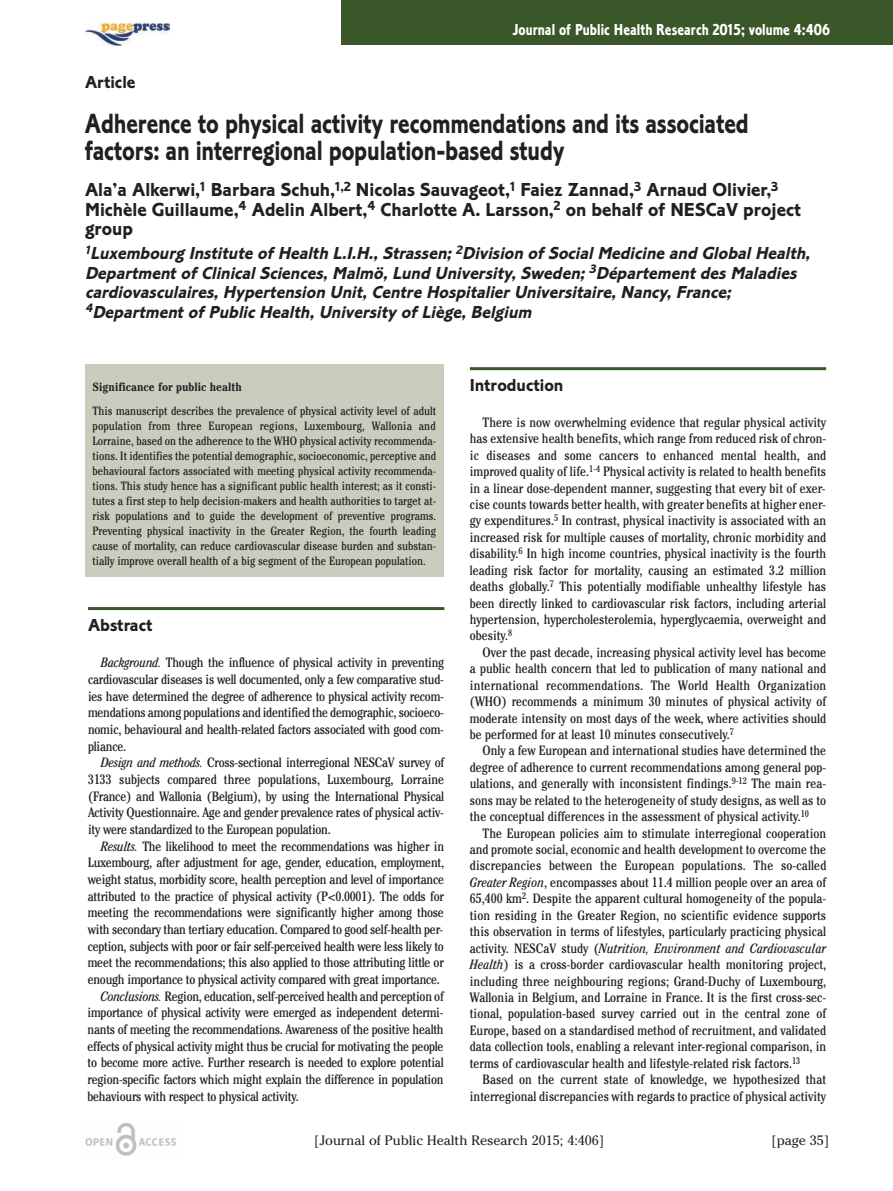
<style>
.page{position:relative;width:893px;height:1191px;background:#fff}
.page>*{position:absolute;margin:0;border:0;box-sizing:border-box;transform-origin:0 0}
.t1{font:28.8px/27px "Corinthian Bold Plain";letter-spacing:-.005em;color:#231f20;scale:.83 1}
.t2{font:19.5px/19.5px "Corinthian Bold Plain";color:#231f20}
.t3{font:italic 18px/19.5px "Corinthian Bold Plain";color:#231f20}
.t4{font:18px "Corinthian Bold Plain";color:#231f20}
.t5{font:16.5px "Corinthian Bold Condensed Plain";color:#fff}
.t6{font:condensed 13.5px/16.5px "Cheltenham";letter-spacing:-.02em;color:#231f20;text-align:justify}
.t7{font:condensed 13.5px/16.5px "Cheltenham";color:#231f20;text-align:right}
.t8{font:13.5px "Cheltenham";color:#231f20}
.t9{font:condensed 12px/15px "Cheltenham";color:#231f20;text-align:justify}
.t10{font:700 condensed 12px "Cheltenham";color:#231f20}
.s1{font-style:italic}
</style>
<div class="page">
<img style="left:85px;top:1123px;width:91px;height:33px">
<div style="left:342px;top:0;width:551px;height:45px;background:#395728"></div>
<img style="left:85px;top:22px;width:84px;height:24px">
<hr style="left:88px;top:607px;width:356px;height:3px;background:#395728">
<hr style="left:470px;top:367px;width:356px;height:3px;background:#395728">
<div style="left:85px;top:365px;width:359px;height:212px;background:#cacdbe"></div>
<h3 class="t4" style="left:85px;top:76px;width:52px">Article</h3>
<p class="t5" style="left:512px;top:24px;width:319px">Journal of Public Health Research 2015; volume 4:406</p>
<h1 class="t1" style="left:85px;top:113px;width:801px">Adherence to physical activity recommendations and its associated factors: an interregional population-based study</h1>
<h2 class="t2" style="left:85px;top:182px;width:718px">Ala’a Alkerwi,<sup>1</sup> Barbara Schuh,<sup>1,2</sup> Nicolas Sauvageot,<sup>1</sup> Faiez Zannad,<sup>3</sup> Arnaud Olivier,<sup>3<br></sup>Michèle Guillaume,<sup>4</sup> Adelin Albert,<sup>4</sup> Charlotte A. Larsson,<sup>2</sup> on behalf of NESCaV project group</h2>
<p class="t3" style="left:85px;top:245px;width:730px"><sup>1</sup>Luxembourg Institute of Health L.I.H., Strassen; <sup>2</sup>Division of Social Medicine and Global Health, Department of Clinical Sciences, Malmö, Lund University, Sweden; <sup>3</sup>Département des Maladies cardiovasculaires, Hypertension Unit, Centre Hospitalier Universitaire, Nancy, France; <sup>4</sup>Department of Public Health, University of Liège, Belgium</p>
<p class="t10" style="left:93px;top:383px;width:151px">Significance for public health</p>
<p class="t9" style="left:93px;top:404px;width:345px">This manuscript describes the prevalence of physical activity level of adult population from three European regions, Luxembourg, Wallonia and Lorraine, based on the adherence to the WHO physical activity recommenda&shy;tions. It identifies the potential demographic, socioeconomic, perceptive and behavioural factors associated with meeting physical activity recommenda&shy;tions. This study hence has a significant public health interest; as it consti&shy;tutes a first step to help decision-makers and health authorities to target at&shy;risk populations and to guide the development of preventive programs.<br>Preventing physical inactivity in the Greater Region, the fourth leading cause of mortality, can reduce cardiovascular disease burden and substan&shy;tially improve overall health of a big segment of the European population.</p>
<h3 class="t4" style="left:88px;top:619px;width:66px">Abstract</h3>
<p class="t6" style="left:88px;top:655px;width:358px;text-indent:13px"><span class="s1">Background.</span> Though the influence of physical activity in preventing cardiovascular diseases is well documented, only a few comparative stud&shy;ies have determined the degree of adherence to physical activity recom&shy;mendations among populations and identified the demographic, socioeco&shy;nomic, behavioural and health-related factors associated with good com&shy;pliance.</p>
<p class="t6" style="left:88px;top:755px;width:358px;text-indent:13px"><span class="s1">Design and methods.</span> Cross-sectional interregional NESCaV survey of 3133 subjects compared three populations, Luxembourg, Lorraine (France) and Wallonia (Belgium), by using the International Physical Activity Questionnaire. Age and gender prevalence rates of physical activ&shy;ity were standardized to the European population.</p>
<p class="t6" style="left:101px;top:839px;width:345px"><span class="s1">Results.</span> The likelihood to meet the recommendations was higher in</p>
<p class="t6" style="left:88px;top:855px;width:358px">Luxembourg, after adjustment for age, gender, education, employment,</p>
<p class="t6" style="left:88px;top:872px;width:358px">weight status, morbidity score, health perception and level of importance</p>
<p class="t6" style="left:88px;top:889px;width:358px">attributed to the practice of physical activity (P&lt;0.0001). The odds for</p>
<p class="t6" style="left:88px;top:905px;width:358px">meeting the recommendations were significantly higher among those</p>
<p class="t6" style="left:88px;top:922px;width:357px">with secondary than tertiary education. Compared to good self-health per-</p>
<p class="t6" style="left:88px;top:939px;width:358px">ception, subjects with poor or fair self-perceived health were less likely to</p>
<p class="t6" style="left:88px;top:955px;width:358px">meet the recommendations; this also applied to those attributing little or</p>
<p class="t6" style="left:88px;top:972px;width:354px">enough importance to physical activity compared with great importance.</p>
<p class="t6" style="left:100px;top:989px;width:345px"><span class="s1">Conclusions.</span> Region, education, self-perceived health and perception of</p>
<p class="t6" style="left:88px;top:1005px;width:357px">importance of physical activity were emerged as independent determi-</p>
<p class="t6" style="left:88px;top:1022px;width:358px">nants of meeting the recommendations. Awareness of the positive health</p>
<p class="t6" style="left:88px;top:1038px;width:358px">effects of physical activity might thus be crucial for motivating the people</p>
<p class="t6" style="left:88px;top:1055px;width:358px">to become more active. Further research is needed to explore potential</p>
<p class="t6" style="left:87px;top:1072px;width:358px">region-specific factors which might explain the difference in population</p>
<p class="t6" style="left:87px;top:1088px;width:213px">behaviours with respect to physical activity.</p>
<h3 class="t4" style="left:470px;top:379px;width:95px">Introduction</h3>
<p class="t6" style="left:470px;top:415px;width:358px;text-indent:13px">There is now overwhelming evidence that regular physical activity has extensive health benefits, which range from reduced risk of chron&shy;ic diseases and some cancers to enhanced mental health, and improved quality of life.<sup>1-4</sup> Physical activity is related to health benefits in a linear dose-dependent manner, suggesting that every bit of exer&shy;cise counts towards better health, with greater benefits at higher ener&shy;gy expenditures.<sup>5</sup> In contrast, physical inactivity is associated with an increased risk for multiple causes of mortality, chronic morbidity and disability.<sup>6</sup> In high income countries, physical inactivity is the fourth leading risk factor for mortality, causing an estimated 3.2 million deaths globally.<sup>7</sup> This potentially modifiable unhealthy lifestyle has been directly linked to cardiovascular risk factors, including arterial hypertension, hypercholesterolemia, hyperglycaemia, overweight and obesity.<sup>8</sup></p>
<p class="t6" style="left:470px;top:645px;width:358px;text-indent:13px">Over the past decade, increasing physical activity level has become a public health concern that led to publication of many national and international recommendations. The World Health Organization (WHO) recommends a minimum 30 minutes of physical activity of moderate intensity on most days of the week, where activities should be performed for at least 10 minutes consecutively.<sup>7</sup></p>
<p class="t6" style="left:470px;top:744px;width:358px;text-indent:13px">Only a few European and international studies have determined the degree of adherence to current recommendations among general pop&shy;ulations, and generally with inconsistent findings.<sup>9-12</sup> The main rea&shy;sons may be related to the heterogeneity of study designs, as well as to the conceptual differences in the assessment of physical activity.<sup>10</sup></p>
<p class="t6" style="left:470px;top:826px;width:358px;text-indent:13px">The European policies aim to stimulate interregional cooperation and promote social, economic and health development to overcome the discrepancies between the European populations. The so-called <span class="s1">Greater Region</span>, encompasses about 11.4 million people over an area of 65,400 km<sup>2</sup>. Despite the apparent cultural homogeneity of the popula&shy;tion residing in the Greater Region, no scientific evidence supports this observation in terms of lifestyles, particularly practicing physical activity. NESCaV study (<span class="s1">Nutrition, Environment and Cardiovascular Health</span>) is a cross-border cardiovascular health monitoring project, including three neighbouring regions; Grand-Duchy of Luxembourg, Wallonia in Belgium, and Lorraine in France. It is the first cross-sec&shy;tional, population-based survey carried out in the central zone of Europe, based on a standardised method of recruitment, and validated data collection tools, enabling a relevant inter-regional comparison, in terms of cardiovascular health and lifestyle-related risk factors.<sup>13</sup></p>
<p class="t7" style="left:470px;top:1072px;width:358px">Based on the current state of knowledge, we hypothesized that interregional discrepancies with regards to practice of physical activity</p>
<p class="t8" style="left:314px;top:1132px;width:292px">[Journal of Public Health Research 2015; 4:406]</p>
<p class="t8" style="left:771px;top:1132px;width:59px">[page 35]</p>
</div>
